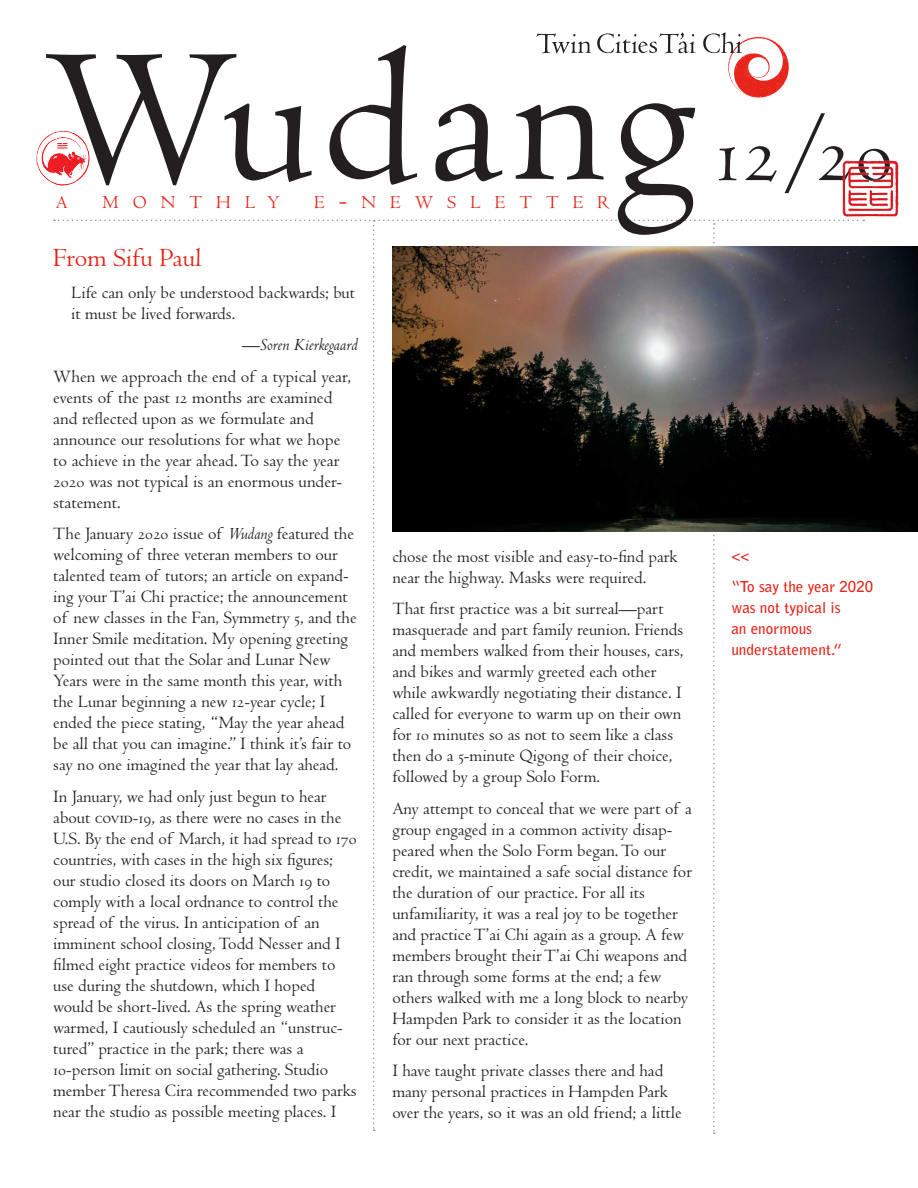
<style>
.page{position:relative;width:918px;height:1188px;background:#fff}
.page>*{position:absolute;margin:0;border:0;box-sizing:border-box;transform-origin:0 0}
.t1{font:199.5px "Centaur";letter-spacing:.04em;color:#231f20}
.t2{font:90px "Centaur MT SC";color:#231f20;scale:.95 1}
.t3{font:27px "Centaur";color:#e72419}
.t4{font:18.9px "Centaur";letter-spacing:.745em;color:#e72419}
.block_quote{font:18px/21px "Centaur";color:#231f20}
.quote_attribution{font:italic 18px "Centaur";color:#231f20}
.t5{font:700 15px/21px "Bell Gothic";color:#e72419}
.s1{font-size:27px}
.s2{font-family:"Centaur MT SC"}
.s3{font-style:italic}
</style>
<div class="page">
<svg style="left:536px;top:33px;width:55px;height:20px"></svg>
<svg style="left:597px;top:32px;width:99px;height:21px"></svg>
<svg style="left:703px;top:32px;width:86px;height:66px"></svg>
<img style="left:36px;top:130px;width:54px;height:56px">
<img style="left:833px;top:160px;width:66px;height:61px">
<img style="left:392px;top:247px;width:526px;height:284px">
<p class="t1" style="left:43px;top:9px;width:655px">Wudang</p>
<p class="t4" style="left:56px;top:192px;width:13px">A</p>
<p class="t4" style="left:102px;top:192px;width:179px">MONTHLY</p>
<p class="t4" style="left:314px;top:192px;width:297px">E<span class="s1">-</span>NEWSLETTER</p>
<p class="t3" style="left:53px;top:243px;width:150px">From Sifu Paul</p>
<p class="block_quote" style="left:71px;top:282px;width:285px">Life can only be understood backwards; but it must be lived forwards.</p>
<p class="quote_attribution" style="left:242px;top:335px;width:117px">—Soren Kierkegaard</p>
<p class="block_quote" style="left:53px;top:366px;width:299px">When we approach the end of a typical year, events of the past <span class="s2">12</span> months are examined and reflected upon as we formulate and announce our resolutions for what we hope to achieve in the year ahead. To say the year <span class="s2">2020</span> was not typical is an enormous under&shy;statement.</p>
<p class="block_quote" style="left:53px;top:523px;width:305px">The January <span class="s2">2020</span> issue of <span class="s3">Wudang</span> featured the welcoming of three veteran members to our talented team of tutors; an article on expand&shy;ing your T’ai Chi practice; the announcement of new classes in the Fan, Symmetry <span class="s2">5</span>, and the Inner Smile meditation. My opening greeting pointed out that the Solar and Lunar New Years were in the same month this year, with the Lunar beginning a new <span class="s2">12</span>-year cycle; I ended the piece stating, “May the year ahead be all that you can imagine.” I think it’s fair to say no one imagined the year that lay ahead.</p>
<p class="block_quote" style="left:53px;top:786px;width:305px">In January, we had only just begun to hear about <span class="s2">covid-19</span>, as there were no cases in the U.S. By the end of March, it had spread to <span class="s2">170 </span>countries, with cases in the high six figures; our studio closed its doors on March <span class="s2">19</span> to comply with a local ordnance to control the spread of the virus. In anticipation of an imminent school closing, Todd Nesser and I filmed eight practice videos for members to use during the shutdown, which I hoped would be short-lived. As the spring weather warmed, I cautiously scheduled an “unstruc&shy;tured” practice in the park; there was a <span class="s2">10</span>-person limit on social gathering. Studio member Theresa Cira recommended two parks near the studio as possible meeting places. I</p>
<p class="block_quote" style="left:392px;top:546px;width:287px">chose the most visible and easy-to-find park near the highway. Masks were required.</p>
<p class="block_quote" style="left:392px;top:599px;width:292px">That first practice was a bit surreal—part masquerade and part family reunion. Friends and members walked from their houses, cars, and bikes and warmly greeted each other while awkwardly negotiating their distance. I called for everyone to warm up on their own for <span class="s2">10</span> minutes so as not to seem like a class then do a <span class="s2">5</span>-minute Qigong of their choice, followed by a group Solo Form.</p>
<p class="block_quote" style="left:392px;top:798px;width:301px">Any attempt to conceal that we were part of a group engaged in a common activity disap&shy;peared when the Solo Form began. To our credit, we maintained a safe social distance for the duration of our practice. For all its unfamiliarity, it was a real joy to be together and practice T’ai Chi again as a group. A few members brought their T’ai Chi weapons and ran through some forms at the end; a few others walked with me a long block to nearby Hampden Park to consider it as the location for our next practice.</p>
<p class="block_quote" style="left:392px;top:1061px;width:291px">I have taught private classes there and had many personal practices in Hampden Park over the years, so it was an old friend; a little</p>
<p class="t2" style="left:716px;top:104px;width:188px">12/20</p>
<p class="t5" style="left:731px;top:545px;width:19px">&lt;&lt;</p>
<p class="t5" style="left:731px;top:577px;width:143px">“To say the year 2020 was not typical is<br>an enormous understatement.”</p>
</div>
